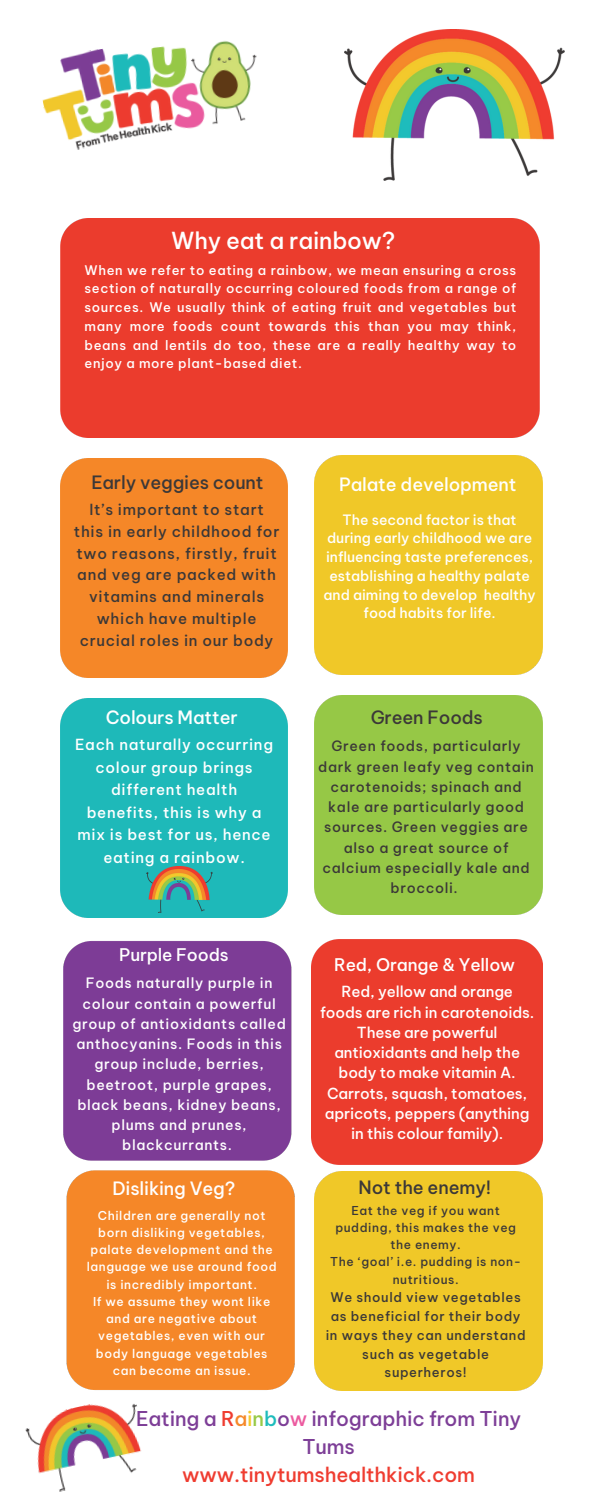
<style>
.page{position:relative;width:600px;height:1500px;background:#fff}
.page>*{position:absolute;margin:0;border:0;box-sizing:border-box;transform-origin:0 0}
.t1{font:500 23px "Be Vietnam Pro";letter-spacing:-.01em;color:#fff}
.t2{font:500 20px/27.8px "Be Vietnam Pro";letter-spacing:-.01em;color:#7d3e97;text-align:center}
.t3{font:500 18px "Be Vietnam Pro";letter-spacing:-.01em;color:#fff}
.t4{font:500 18px "Be Vietnam Pro";letter-spacing:-.01em;color:#3b3838}
.t5{font:500 17.1px "Be Vietnam Pro";letter-spacing:-.01em;color:#fff}
.t6{font:500 15px/20.2px "Be Vietnam Pro";letter-spacing:-.01em;color:#fff;text-align:center}
.t7{font:500 15px/21.8px "Be Vietnam Pro";letter-spacing:.045em;color:#3b3838;text-align:center}
.t8{font:500 15px/22.5px "Be Vietnam Pro";letter-spacing:.045em;color:#fff;text-align:center}
.t9{font:500 14px/20.2px "Be Vietnam Pro";letter-spacing:.045em;color:#fff;text-align:center}
.t10{font:500 14px/20.2px "Be Vietnam Pro";letter-spacing:.045em;color:#3b3838;text-align:center}
.t11{font:500 14px/18.8px "Be Vietnam Pro";color:#fff;text-align:center}
.t12{font:500 13px/18.8px "Be Vietnam Pro";letter-spacing:.045em;color:#fff;text-align:justify}
.t13{font:500 13px/18.8px "Be Vietnam Pro";letter-spacing:.045em;color:#3b3838;text-align:center}
.t14{font:500 12px/17.2px "Be Vietnam Pro";letter-spacing:.045em;color:#fff;text-align:center}
.t15{font:500 12px/17.2px "Be Vietnam Pro";letter-spacing:.045em;color:#3b3838;text-align:center}
.s1{color:#ef3c30}
.s2{color:#f5892a}
.s3{color:#f3c92c}
.s4{color:#98ca47}
.s5{color:#1ebcbc}
.s6{color:#ec5ba0}
</style>
<div class="page">
<div style="left:60px;top:459px;width:228px;height:219px;background:#f58728"></div>
<div style="left:60px;top:699px;width:228px;height:219px;background:#1eb9b9"></div>
<div style="left:60px;top:219px;width:480px;height:219px;background:#eb3c2d"></div>
<div style="left:312px;top:939px;width:231px;height:225px;background:#eb3c2d"></div>
<div style="left:315px;top:456px;width:228px;height:219px;background:#f0c828"></div>
<div style="left:315px;top:696px;width:228px;height:219px;background:#96c846"></div>
<img style="left:63px;top:941px;width:232px;height:449px">
<div style="left:315px;top:1172px;width:228px;height:219px;background:#f0c828"></div>
<img style="left:42px;top:41px;width:215px;height:109px">
<img style="left:345px;top:29px;width:219px;height:152px">
<img style="left:25px;top:1404px;width:116px;height:88px">
<img style="left:146px;top:867px;width:66px;height:46px">
<p class="t1" style="left:171px;top:226px;width:226px">Why eat a rainbow?</p>
<h1 class="t12" style="left:85px;top:261px;width:433px">When we refer to eating a rainbow, we mean ensuring a cross section of naturally occurring coloured foods from a range of sources. We usually think of eating fruit and vegetables but many more foods count towards this than you may think, beans and lentils do too, these are a really healthy way to enjoy a more plant-based diet.</h1>
<p class="t4" style="left:91px;top:471px;width:174px">Early veggies count</p>
<h3 class="t7" style="left:74px;top:499px;width:207px">It’s important to start this in early childhood for two reasons, firstly, fruit and veg are packed with vitamins and minerals which have multiple crucial roles in our body</h3>
<p class="t3" style="left:106px;top:706px;width:134px">Colours Matter</p>
<h4 class="t8" style="left:75px;top:734px;width:199px">Each naturally occurring colour group brings different health benefits, this is why a mix is best for us, hence eating a rainbow.</h4>
<h3 class="t5" style="left:119px;top:944px;width:111px">Purple Foods</h3>
<p class="t9" style="left:72px;top:973px;width:215px">Foods naturally purple in colour contain a powerful group of antioxidants called anthocyanins. Foods in this group include, berries, beetroot, purple grapes, black beans, kidney beans, plums and prunes, blackcurrants.</p>
<h4 class="t3" style="left:113px;top:1177px;width:124px">Disliking Veg?</h4>
<p class="t3" style="left:339px;top:473px;width:179px">Palate development</p>
<p class="t11" style="left:324px;top:510px;width:214px">The second factor is that during early childhood we are influencing taste preferences, establishing a healthy palate and aiming to develop healthy food habits for life.</p>
<h4 class="t4" style="left:371px;top:706px;width:114px">Green Foods</h4>
<p class="t10" style="left:318px;top:736px;width:217px">Green foods, particularly dark green leafy veg contain carotenoids; spinach and kale are particularly good sources. Green veggies are also a great source of calcium especially kale and broccoli.</p>
<h4 class="t5" style="left:334px;top:954px;width:183px">Red, Orange &amp; Yellow</h4>
<h3 class="t6" style="left:320px;top:982px;width:216px">Red, yellow and orange foods are rich in carotenoids.<br>These are powerful antioxidants and help the body to make vitamin A.<br>Carrots, squash, tomatoes, apricots, peppers (anything in this colour family).</h3>
<h3 class="t4" style="left:359px;top:1176px;width:134px">Not the enemy!</h3>
<h3 class="t15" style="left:335px;top:1202px;width:182px">Eat the veg if you want pudding, this makes the veg the enemy.</h3>
<h4 class="t15" style="left:330px;top:1253px;width:192px">The ‘goal’ i.e. pudding is non&shy;nutritious.</h4>
<p class="t13" style="left:326px;top:1288px;width:201px">We should view vegetables as beneficial for their body in ways they can understand such as vegetable superheros!</p>
<h3 class="t2" style="left:136px;top:1405px;width:387px">Eating a <span class="s1">R</span><span class="s2">a</span><span class="s3">i</span><span class="s4">n</span><span class="s5">b</span>o<span class="s6">w</span> infographic from Tiny<br>Tums<br><span class="s1">www.tinytumshealthkick.com</span></h3>
<p class="t14" style="left:87px;top:1207px;width:191px">Children are generally not born disliking vegetables, palate development and the language we use around food is incredibly important.</p>
<p class="t14" style="left:93px;top:1293px;width:179px">If we assume they wont like and are negative about vegetables, even with our body language vegetables can become an issue.</p>
</div>
